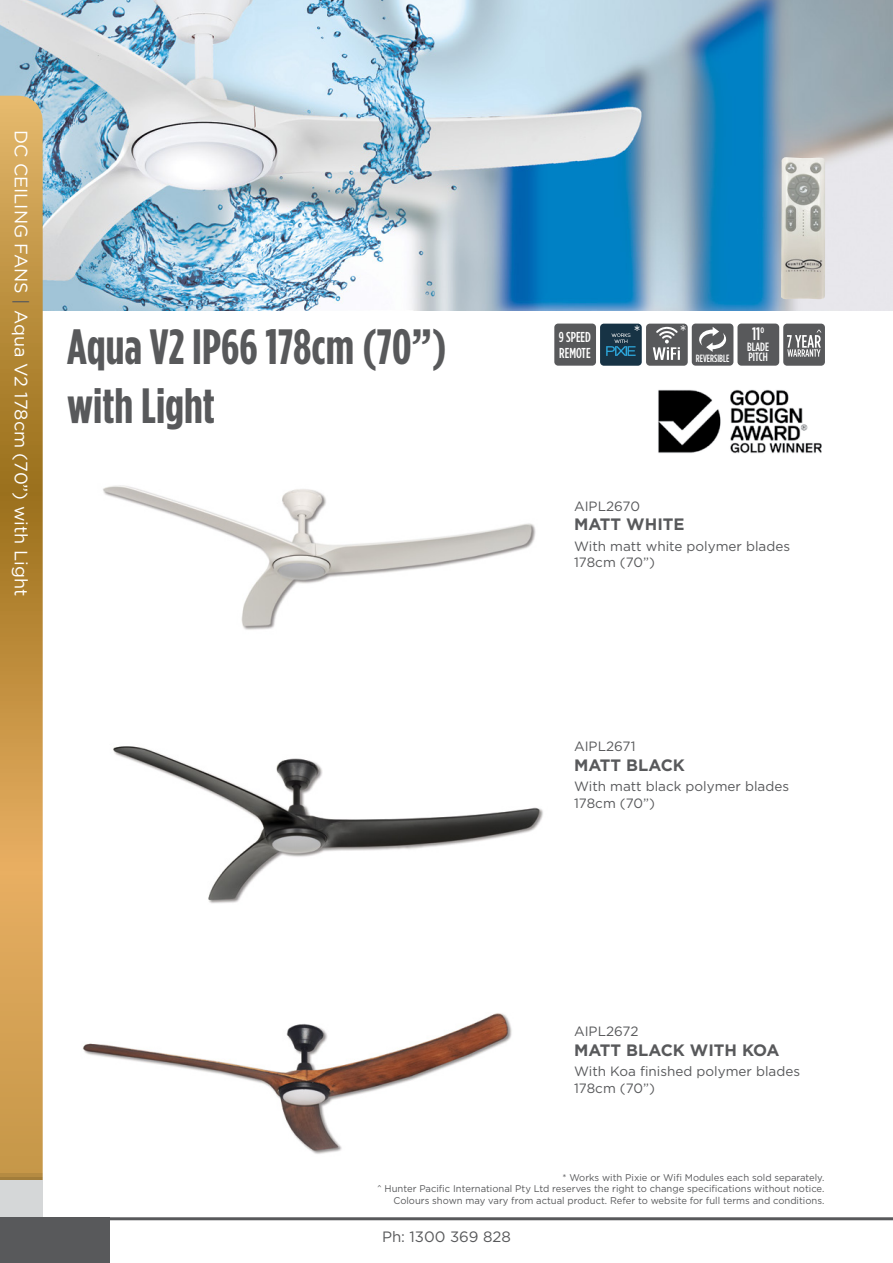
<style>
.page{position:relative;width:893px;height:1263px;background:#fff}
.page>*{position:absolute;margin:0;border:0;box-sizing:border-box;transform-origin:0 0}
.t1{font:700 49.5px/59.4px "Gotham Condensed";color:#58595b}
.t2{font:18px "Gotham";color:#fff}
.t3{font:500 18px "Gotham Condensed";color:#fff}
.t4{font:700 16.5px "Gotham";color:#58595b}
.t5{font:15px "Gotham";color:#58595b}
.t6{font:500 14.4px/16px "Gotham Condensed";color:#fff}
.t7{font:13.5px/16.2px "Gotham";color:#58595b}
.t8{font:500 12px "Gotham Condensed";color:#fff}
.t9{font:500 10.5px "Gotham Condensed";color:#fff;scale:.95 1}
.t10{font:9.75px/11.7px "Gotham";color:#58595b;text-align:right}
.s1{color:#58595b}
</style>
<div class="page">
<img style="left:0;top:0;width:893px;height:310px">
<svg style="left:0;top:96px;width:43px;height:1084px;background:#c59647"></svg>
<div style="left:0;top:1180px;width:43px;height:37px;background:#d5d7d8"></div>
<img style="left:103px;top:485px;width:433px;height:145px">
<img style="left:113px;top:746px;width:430px;height:158px">
<img style="left:82px;top:1013px;width:430px;height:141px">
<img style="left:781px;top:157px;width:44px;height:142px">
<div style="left:554px;top:324px;width:42px;height:42px;background:#58595b;border-radius:4px"></div>
<div style="left:737px;top:324px;width:42px;height:42px;background:#58595b;border-radius:4px"></div>
<div style="left:783px;top:324px;width:42px;height:42px;background:#58595b;border-radius:4px"></div>
<svg style="left:787px;top:330px;width:34px;height:27px"></svg>
<div style="left:692px;top:324px;width:41px;height:42px;background:#58595b;border-radius:4px"></div>
<svg style="left:699px;top:327px;width:28px;height:25px"></svg>
<div style="left:600px;top:324px;width:42px;height:42px;background:#173345;border-radius:4px"></div>
<svg style="left:606px;top:325px;width:34px;height:31px"></svg>
<div style="left:646px;top:324px;width:42px;height:42px;background:#58595b;border-radius:4px"></div>
<svg style="left:653px;top:325px;width:33px;height:35px"></svg>
<img style="left:658px;top:389px;width:164px;height:65px">
<hr style="left:0;top:1217px;width:893px;height:3px;background:#58595b">
<div style="left:0;top:1218px;width:109px;height:45px;background:#58595b"></div>
<h2 class="t2" style="left:31px;top:130px;width:467px;rotate:90deg">DC CEILING FANS <span class="s1">|</span> Aqua V2 178cm (70”) with Light</h2>
<h1 class="t1" style="left:67px;top:315px;width:381px">Aqua V2 IP66 178cm (70”) with Light</h1>
<h3 class="t6" style="left:559px;top:329px;width:34px">9 SPEED<br>REMOTE</h3>
<h2 class="t3" style="left:752px;top:324px;width:14px">11<sup>o</sup></h2>
<p class="t8" style="left:747px;top:340px;width:23px">BLADE</p>
<p class="t9" style="left:696px;top:353px;width:37px">REVERSIBLE</p>
<p class="t8" style="left:748px;top:350px;width:21px">PITCH</p>
<h3 class="t7" style="left:574px;top:497px;width:67px">AIPL2670</h3>
<h3 class="t4" style="left:574px;top:515px;width:112px">MATT WHITE</h3>
<h3 class="t7" style="left:574px;top:538px;width:218px">With matt white polymer blades<br>178cm (70”)</h3>
<h3 class="t7" style="left:574px;top:738px;width:63px">AIPL2671</h3>
<h3 class="t4" style="left:574px;top:756px;width:112px">MATT BLACK</h3>
<h3 class="t7" style="left:574px;top:778px;width:217px">With matt black polymer blades<br>178cm (70”)</h3>
<h3 class="t7" style="left:574px;top:1023px;width:66px">AIPL2672</h3>
<h3 class="t4" style="left:574px;top:1040px;width:207px">MATT BLACK WITH KOA</h3>
<h3 class="t7" style="left:574px;top:1063px;width:228px">With Koa finished polymer blades<br>178cm (70”)</h3>
<p class="t10" style="left:377px;top:1171px;width:449px">* Works with Pixie or Wifi Modules each sold separately.<br>^ Hunter Pacific International Pty Ltd reserves the right to change specifications without notice.<br>Colours shown may vary from actual product. Refer to website for full terms and conditions.</p>
<h3 class="t5" style="left:382px;top:1228px;width:130px">Ph: 1300 369 828</h3>
</div>
